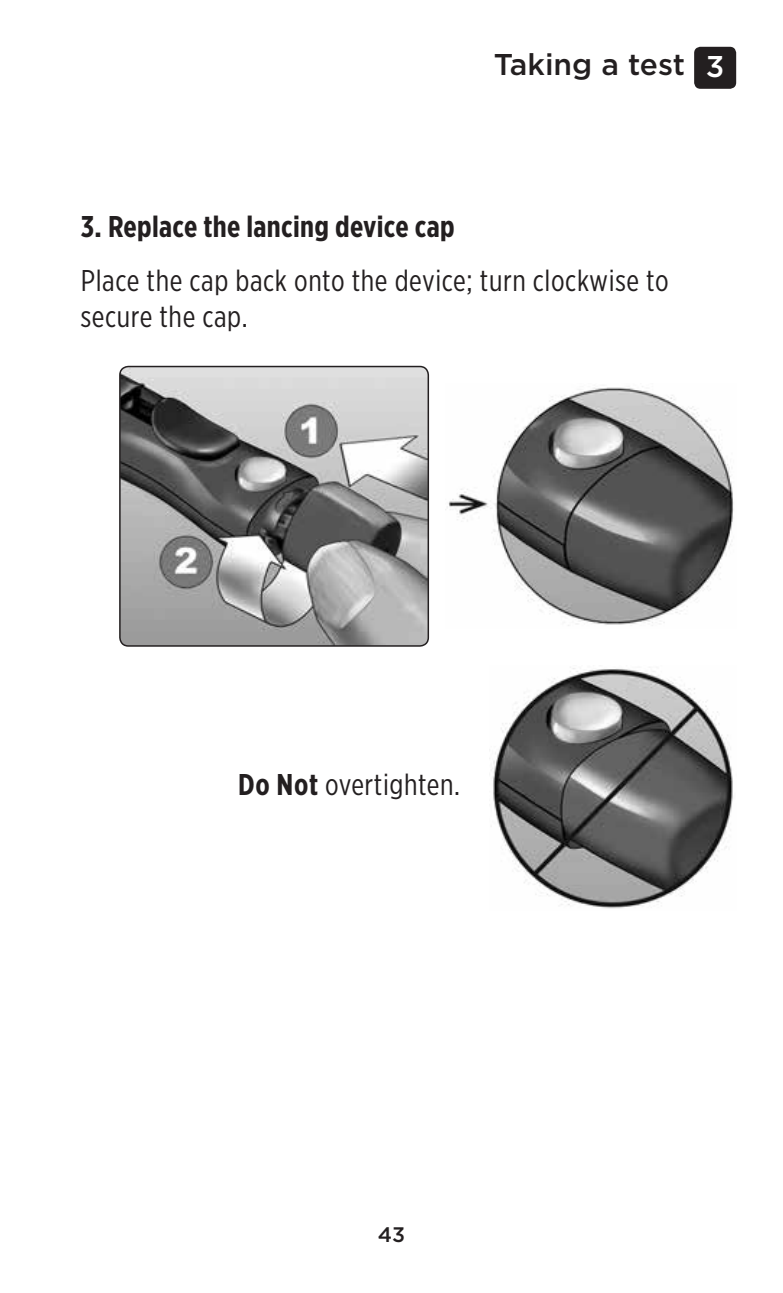
<style>
.page{position:relative;width:783px;height:1293px;background:#fff}
.page>*{position:absolute;margin:0;border:0;box-sizing:border-box;transform-origin:0 0}
.t1{font:30px/36px "Gotham X Narrow";letter-spacing:.02em;color:#231f20}
.t2{font:700 30px "Gotham X Narrow";letter-spacing:.01em;color:#231f20}
.t3{font:500 30px "Gotham";color:#231f20}
.t4{font:500 21px "Gotham";color:#231f20}
.s1{color:#fff}
.s2{font-weight:700}
</style>
<div class="page">
<div style="left:694px;top:47px;width:42px;height:42px;background:#231f20;border-radius:6px"></div>
<img style="left:120px;top:366px;width:308px;height:280px">
<div style="left:119px;top:366px;width:310px;height:281px;border:2px solid #231f20;border-radius:9px"></div>
<img style="left:445px;top:386px;width:289px;height:240px">
<img style="left:489px;top:668px;width:244px;height:241px">
<p class="t3" style="left:494px;top:45px;width:232px">Taking a test <span class="s1">3</span></p>
<p class="t2" style="left:81px;top:208px;width:375px">3. Replace the lancing device cap</p>
<p class="t1" style="left:81px;top:262px;width:589px">Place the cap back onto the device; turn clockwise to secure the cap.</p>
<p class="t1" style="left:238px;top:765px;width:223px"><span class="s2">Do Not</span> overtighten.</p>
<p class="t4" style="left:378px;top:1220px;width:29px">43</p>
</div>
